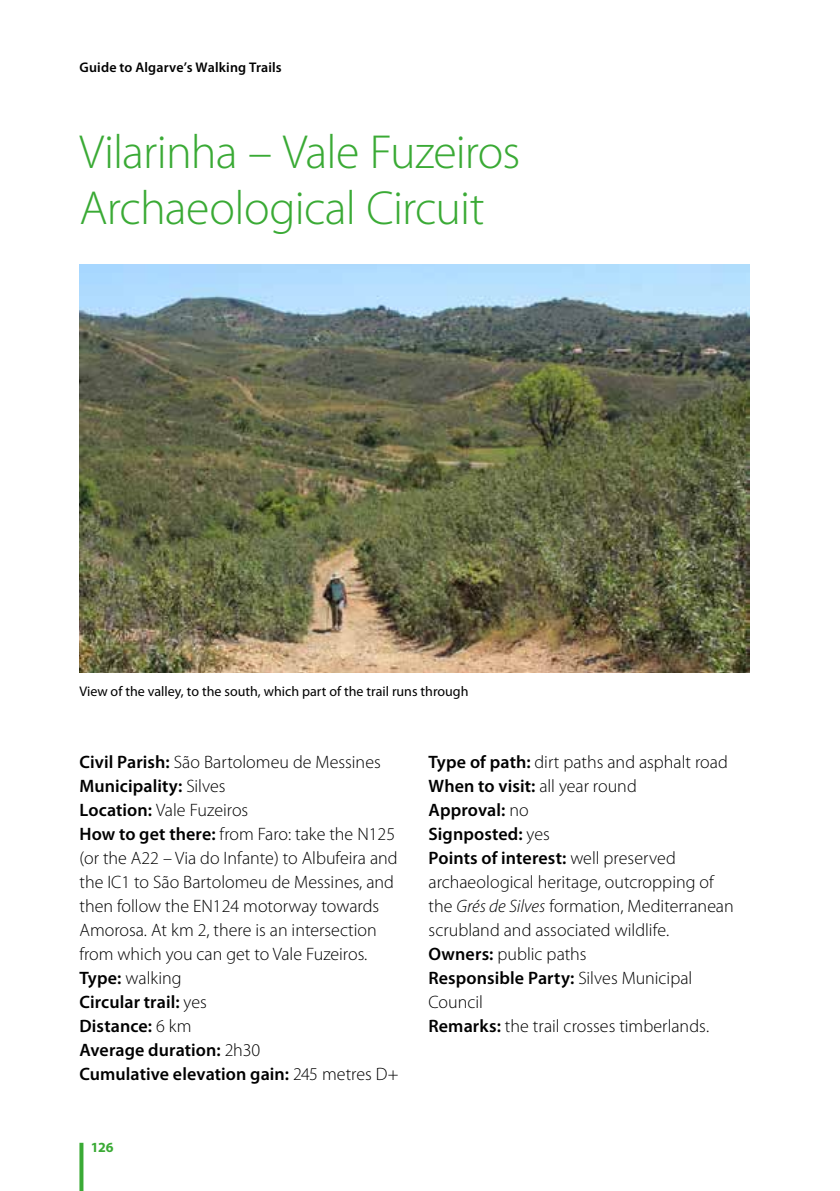
<style>
.page{position:relative;width:840px;height:1191px;background:#fff}
.page>*{position:absolute;margin:0;border:0;box-sizing:border-box;transform-origin:0 0}
.t1{font:300 48px/56px "Myriad Pro";letter-spacing:-.02em;color:#3aaa35}
.t2{font:300 18px/24px "Myriad Pro";color:#000}
.t3{font:14px "Myriad Pro";color:#000}
.t4{font:600 14px "Myriad Pro";letter-spacing:.015em;color:#000}
.t5{font:700 14px "Myriad Pro";color:#3aaa35}
.s1{font-weight:600}
.s2{font-style:italic}
</style>
<div class="page">
<img style="left:79px;top:264px;width:669px;height:408px">
<svg style="left:79px;top:1142px;width:4px;height:49px"></svg>
<p class="t4" style="left:79px;top:60px;width:204px">Guide to Algarve’s Walking Trails</p>
<h1 class="t1" style="left:79px;top:125px;width:442px">Vilarinha – Vale Fuzeiros<br>Archaeological Circuit</h1>
<p class="t3" style="left:79px;top:684px;width:390px">View of the valley, to the south, which part of the trail runs through</p>
<p class="t2" style="left:79px;top:750px;width:320px"><span class="s1">Civil Parish:</span> São Bartolomeu de Messines<br><span class="s1">Municipality:</span> Silves<br><span class="s1">Location:</span> Vale Fuzeiros<br><span class="s1">How to get there:</span> from Faro: take the N125 (or the A22 – Via do Infante) to Albufeira and the IC1 to São Bartolomeu de Messines, and then follow the EN124 motorway towards<br>Amorosa. At km 2, there is an intersection from which you can get to Vale Fuzeiros.<br><span class="s1">Type:</span> walking<br><span class="s1">Circular trail:</span> yes<br><span class="s1">Distance:</span> 6 km<br><span class="s1">Average duration:</span> 2h30<br><span class="s1">Cumulative elevation gain:</span> 245 metres D+</p>
<p class="t5" style="left:91px;top:1139px;width:24px">126</p>
<p class="t2" style="left:428px;top:750px;width:306px"><span class="s1">Type of path:</span> dirt paths and asphalt road<br><span class="s1">When to visit:</span> all year round<br><span class="s1">Approval:</span> no<br><span class="s1">Signposted:</span> yes<br><span class="s1">Points of interest:</span> well preserved archaeological heritage, outcropping of the <span class="s2">Grés de Silves</span> formation, Mediterranean scrubland and associated wildlife.<br><span class="s1">Owners:</span> public paths<br><span class="s1">Responsible Party:</span> Silves Municipal<br>Council<br><span class="s1">Remarks:</span> the trail crosses timberlands.</p>
</div>
